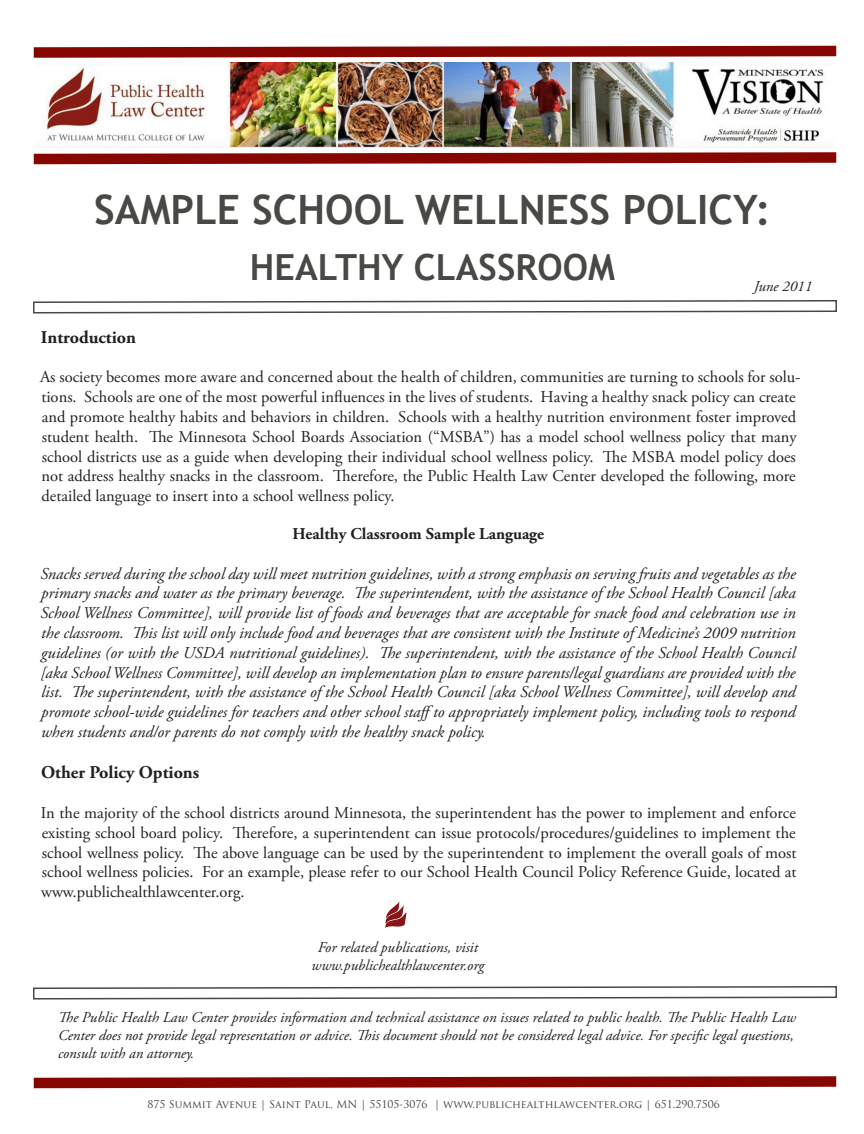
<style>
.page{position:relative;width:864px;height:1134px;background:#fff}
.page>*{position:absolute;margin:0;border:0;box-sizing:border-box;transform-origin:0 0}
.t1{font:700 40.5px "Trebuchet MS";color:#484944}
.t2{font:700 36px "Trebuchet MS";color:#484944}
.t3{font:700 18px "Adobe Garamond Pro";color:#231f20}
.t4{font:16.5px/19.8px "Adobe Garamond Pro";color:#231f20}
.t5{font:italic 16.5px/19.8px "Adobe Garamond Pro";color:#231f20;text-align:justify}
.t6{font:700 16.5px "Adobe Garamond Pro";color:#231f20}
.t7{font:italic 15px/18px "Adobe Garamond Pro";color:#231f20}
.t8{font:10.5px "Trajan Pro";color:#3e3e3e}
</style>
<div class="page">
<img style="left:228px;top:63px;width:596px;height:84px">
<svg style="left:34px;top:152px;width:802px;height:12px;background:#952620"></svg>
<svg style="left:34px;top:46px;width:802px;height:12px;background:#952620"></svg>
<svg style="left:33px;top:300px;width:804px;height:14px"></svg>
<svg style="left:36px;top:62px;width:192px;height:86px"></svg>
<svg style="left:33px;top:986px;width:804px;height:14px"></svg>
<svg style="left:34px;top:1076px;width:802px;height:12px;background:#952620"></svg>
<svg style="left:385px;top:901px;width:21px;height:27px"></svg>
<p class="t1" style="left:94px;top:185px;width:678px">SAMPLE SCHOOL WELLNESS POLICY:</p>
<p class="t2" style="left:250px;top:245px;width:366px">HEALTHY CLASSROOM</p>
<p class="t7" style="left:754px;top:277px;width:60px">June 2011</p>
<p class="t3" style="left:41px;top:327px;width:97px">Introduction</p>
<p class="t4" style="left:40px;top:368px;width:762px">As society becomes more aware and concerned about the health of children, communities are turning to schools for solu&shy;tions. Schools are one of the most powerful influences in the lives of students. Having a healthy snack policy can create and promote healthy habits and behaviors in children. Schools with a healthy nutrition environment foster improved student health. The Minnesota School Boards Association (“MSBA”) has a model school wellness policy that many school districts use as a guide when developing their individual school wellness policy. The MSBA model policy does not address healthy snacks in the classroom. Therefore, the Public Health Law Center developed the following, more detailed language to insert into a school wellness policy.</p>
<p class="t6" style="left:293px;top:524px;width:253px">Healthy Classroom Sample Language</p>
<p class="t5" style="left:40px;top:564px;width:757px">Snacks served during the school day will meet nutrition guidelines, with a strong emphasis on serving fruits and vegetables as the primary snacks and water as the primary beverage. The superintendent, with the assistance of the School Health Council [aka School Wellness Committee], will provide list of foods and beverages that are acceptable for snack food and celebration use in the classroom. This list will only include food and beverages that are consistent with the Institute of Medicine’s 2009 nutrition guidelines (or with the USDA nutritional guidelines). The superintendent, with the assistance of the School Health Council [aka School Wellness Committee], will develop an implementation plan to ensure parents/legal guardians are provided with the list. The superintendent, with the assistance of the School Health Council [aka School Wellness Committee], will develop and promote school-wide guidelines for teachers and other school staffto appropriately implement policy, including tools to respond when students and/or parents do not comply with the healthy snack policy.</p>
<p class="t3" style="left:41px;top:762px;width:160px">Other Policy Options</p>
<p class="t4" style="left:41px;top:803px;width:757px;text-align:justify">In the majority of the school districts around Minnesota, the superintendent has the power to implement and enforce existing school board policy. Therefore, a superintendent can issue protocols/procedures/guidelines to implement the school wellness policy. The above language can be used by the superintendent to implement the overall goals of most school wellness policies. For an example, please refer to our School Health Council Policy Reference Guide, located at www.publichealthlawcenter.org.</p>
<p class="t7" style="left:312px;top:939px;width:174px;text-align:center">For related publications, visit www.publichealthlawcenter.org</p>
<p class="t7" style="left:58px;top:1009px;width:739px">The Public Health Law Center provides information and technical assistance on issues related to public health. The Public Health Law<br>Center does not provide legal representation or advice. This document should not be considered legal advice. For specific legal questions, consult with an attorney.</p>
<p class="t8" style="left:147px;top:1098px;width:574px">875 Summit Avenue | Saint Paul, MN | 55105-3076 | www.publichealthlawcenter.org | 651.290.7506</p>
</div>
